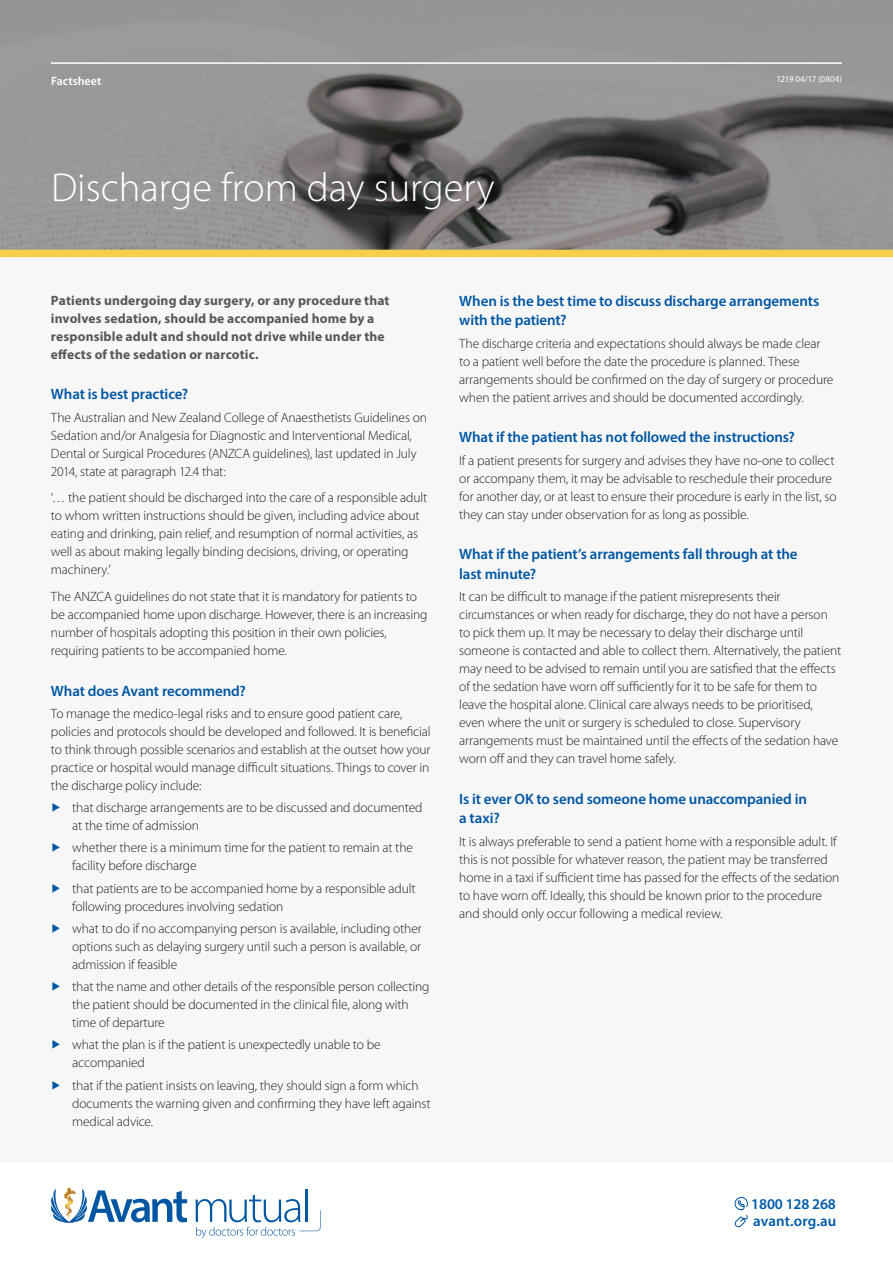
<style>
.page{position:relative;width:893px;height:1263px;background:#fff}
.page>*{position:absolute;margin:0;border:0;box-sizing:border-box;transform-origin:0 0}
.t1{font:300 40.5px "Myriad Pro";color:#fff}
.t2{font:600 15px/19.5px "Myriad Pro";letter-spacing:-.01em;color:#0156a3}
.t3{font:600 15px "Myriad Pro";letter-spacing:-.005em;color:#015aaa}
.Body_copy{font:300 13.5px/18px "Myriad Pro";letter-spacing:-.01em;color:#231f20}
.Body_copy-2{font:700 13.5px/18px "Myriad Pro";letter-spacing:.01em;color:#57585a}
.t4{font:600 12px "Myriad Pro";letter-spacing:.005em;color:#fff}
.t5{font:9px "Myriad Pro";letter-spacing:-.01em;color:#fff}
.s1{color:#0156a3}
</style>
<div class="page">
<div style="left:0;top:201px;width:893px;height:962px;background:#f7f7f8"></div>
<svg style="left:196px;top:1194px;width:125px;height:44px"></svg>
<hr style="left:305px;top:1189px;width:2px;height:33px;background:#0156a3">
<svg style="left:51px;top:1188px;width:136px;height:35px"></svg>
<svg style="left:0;top:0;width:893px;height:250px;background:#888586"></svg>
<hr style="left:51px;top:62px;width:791px;height:2px;background:#fff">
<svg style="left:735px;top:1197px;width:13px;height:31px"></svg>
<div style="left:0;top:250px;width:893px;height:7px;background:#f8cf4a"></div>
<p class="t4" style="left:51px;top:73px;width:52px">Factsheet</p>
<p class="t5" style="left:776px;top:74px;width:67px">1219 04/17 (0804)</p>
<h1 class="t1" style="left:51px;top:166px;width:445px">Discharge from day surgery</h1>
<p class="Body_copy-2" style="left:51px;top:291px;width:340px">Patients undergoing day surgery, or any procedure that involves sedation, should be accompanied home by a responsible adult and should not drive while under the effects of the sedation or narcotic.</p>
<h3 class="t2" style="left:51px;top:384px;width:139px">What is best practice?</h3>
<p class="Body_copy" style="left:51px;top:408px;width:378px">The Australian and New Zealand College of Anaesthetists Guidelines on Sedation and/or Analgesia for Diagnostic and Interventional Medical, Dental or Surgical Procedures (ANZCA guidelines), last updated in July 2014, state at paragraph 12.4 that:</p>
<p class="Body_copy" style="left:51px;top:489px;width:378px">‘… the patient should be discharged into the care of a responsible adult to whom written instructions should be given, including advice about eating and drinking, pain relief, and resumption of normal activities, as well as about making legally binding decisions, driving, or operating machinery.’</p>
<p class="Body_copy" style="left:51px;top:587px;width:378px">The ANZCA guidelines do not state that it is mandatory for patients to be accompanied home upon discharge. However, there is an increasing number of hospitals adopting this position in their own policies, requiring patients to be accompanied home.</p>
<h3 class="t2" style="left:51px;top:680px;width:196px">What does Avant recommend?</h3>
<p class="Body_copy" style="left:51px;top:704px;width:381px">To manage the medico-legal risks and to ensure good patient care, policies and protocols should be developed and followed. It is beneficial to think through possible scenarios and establish at the outset how your practice or hospital would manage difficult situations. Things to cover in the discharge policy include:</p>
<p class="Body_copy" style="left:72px;top:799px;width:352px;text-indent:-21px"><span class="s1">▶</span> that discharge arrangements are to be discussed and documented at the time of admission</p>
<p class="Body_copy" style="left:72px;top:839px;width:342px;text-indent:-21px"><span class="s1">▶</span> whether there is a minimum time for the patient to remain at the facility before discharge</p>
<p class="Body_copy" style="left:72px;top:879px;width:345px;text-indent:-21px"><span class="s1">▶</span> that patients are to be accompanied home by a responsible adult following procedures involving sedation</p>
<p class="Body_copy" style="left:72px;top:919px;width:351px;text-align:justify;text-indent:-21px"><span class="s1">▶</span> what to do if no accompanying person is available, including other options such as delaying surgery until such a person is available, or admission if feasible</p>
<p class="Body_copy" style="left:72px;top:978px;width:359px;text-indent:-21px"><span class="s1">▶</span> that the name and other details of the responsible person collecting the patient should be documented in the clinical file, along with time of departure</p>
<p class="Body_copy" style="left:72px;top:1036px;width:310px;text-indent:-21px"><span class="s1">▶</span> what the plan is if the patient is unexpectedly unable to be accompanied</p>
<p class="Body_copy" style="left:72px;top:1076px;width:360px;text-indent:-21px"><span class="s1">▶</span> that if the patient insists on leaving, they should sign a form which documents the warning given and confirming they have left against medical advice.</p>
<h3 class="t2" style="left:459px;top:291px;width:362px">When is the best time to discuss discharge arrangements with the patient?</h3>
<p class="Body_copy" style="left:459px;top:334px;width:376px">The discharge criteria and expectations should always be made clear to a patient well before the date the procedure is planned. These arrangements should be confirmed on the day of surgery or procedure when the patient arrives and should be documented accordingly.</p>
<h3 class="t2" style="left:459px;top:427px;width:337px">What if the patient has not followed the instructions?</h3>
<p class="Body_copy" style="left:459px;top:451px;width:379px">If a patient presents for surgery and advises they have no-one to collect or accompany them, it may be advisable to reschedule their procedure for another day, or at least to ensure their procedure is early in the list, so they can stay under observation for as long as possible.</p>
<h3 class="t2" style="left:459px;top:544px;width:340px">What if the patient’s arrangements fall through at the last minute?</h3>
<p class="Body_copy" style="left:459px;top:588px;width:384px">It can be difficult to manage if the patient misrepresents their circumstances or when ready for discharge, they do not have a person to pick them up. It may be necessary to delay their discharge until someone is contacted and able to collect them. Alternatively, the patient may need to be advised to remain until you are satisfied that the effects of the sedation have worn off sufficiently for it to be safe for them to leave the hospital alone. Clinical care always needs to be prioritised, even where the unit or surgery is scheduled to close. Supervisory arrangements must be maintained until the effects of the sedation have worn off and they can travel home safely.</p>
<h3 class="t2" style="left:459px;top:789px;width:349px">Is it ever OK to send someone home unaccompanied in a taxi?</h3>
<p class="Body_copy" style="left:459px;top:832px;width:382px">It is always preferable to send a patient home with a responsible adult. If this is not possible for whatever reason, the patient may be transferred home in a taxi if sufficient time has passed for the effects of the sedation to have worn off. Ideally, this should be known prior to the procedure and should only occur following a medical review.</p>
<p class="t3" style="left:751px;top:1194px;width:86px">1800 128 268</p>
<p class="t3" style="left:753px;top:1211px;width:84px">avant.org.au</p>
</div>
